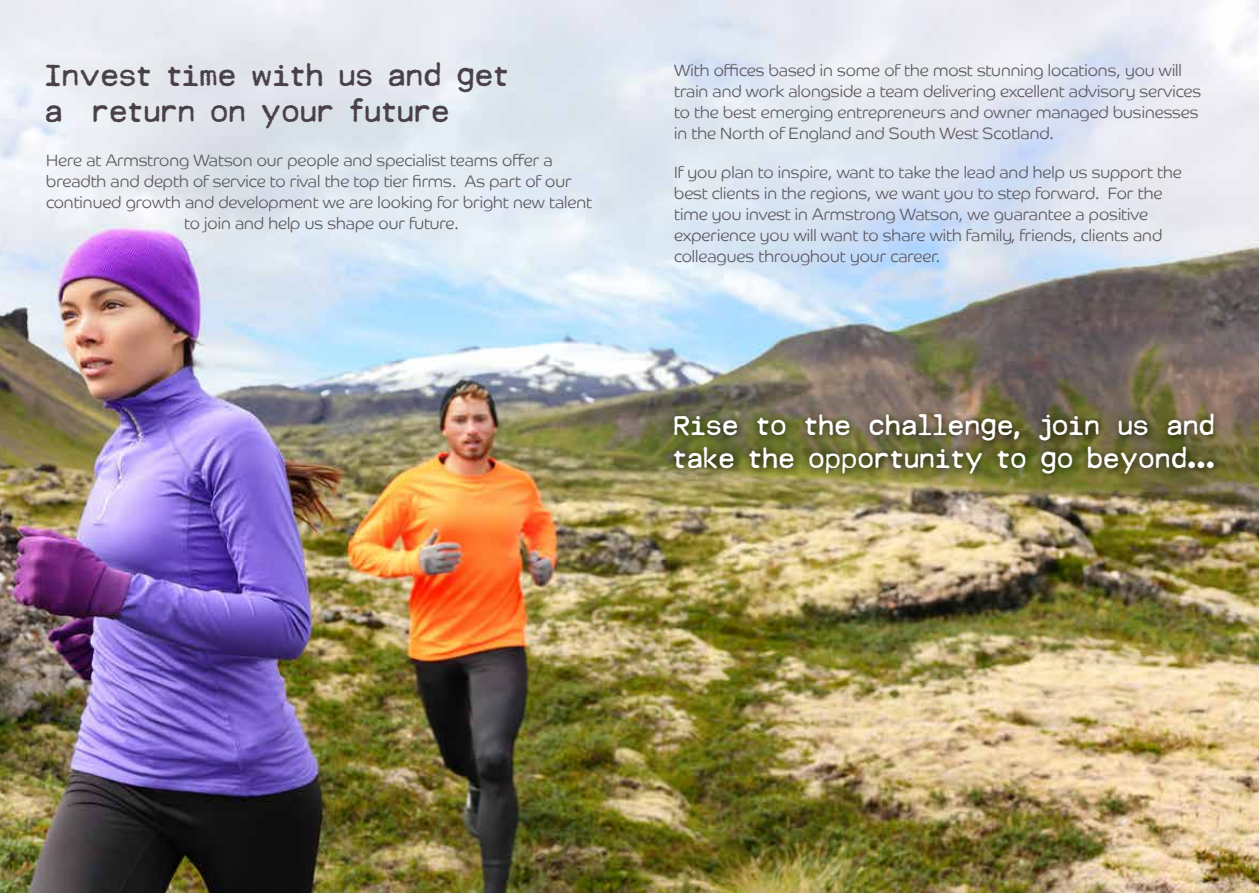
<style>
.page{position:relative;width:1259px;height:893px;background:#fff}
.page>*{position:absolute;margin:0;border:0;box-sizing:border-box;transform-origin:0 0}
.t1{font:30px/36px "MODERNTYPEWRITER";color:#4a4148}
.t2{font:27px/32.4px "MODERNTYPEWRITER";color:#fff}
.t3{font:16.5px/21px "Co Headline Lt";color:#5c575e}
</style>
<div class="page">
<img style="left:0;top:0;width:1259px;height:893px">
<div style="left:667px;top:407px;width:555px;height:75px;background:#000;opacity:.75"></div>
<h1 class="t1" style="left:46px;top:57px;width:466px">Invest time with us and get a return on your future</h1>
<p class="t3" style="left:46px;top:149px;width:508px">Here at Armstrong Watson our people and specialist teams offer a</p>
<p class="t3" style="left:46px;top:170px;width:527px">breadth and depth of service to rival the top tier firms. As part of our</p>
<p class="t3" style="left:46px;top:191px;width:547px">continued growth and development we are looking for bright new talent</p>
<p class="t3" style="left:184px;top:212px;width:276px">to join and help us shape our future.</p>
<p class="t3" style="left:674px;top:60px;width:528px">With offices based in some of the most stunning locations, you will train and work alongside a team delivering excellent advisory services to the best emerging entrepreneurs and owner managed businesses in the North of England and South West Scotland.</p>
<p class="t3" style="left:674px;top:162px;width:509px">If you plan to inspire, want to take the lead and help us support the best clients in the regions, we want you to step forward. For the time you invest in Armstrong Watson, we guarantee a positive experience you will want to share with family, friends, clients and colleagues throughout your career.</p>
<h2 class="t2" style="left:674px;top:410px;width:544px">Rise to the challenge, join us and take the opportunity to go beyond...</h2>
</div>
